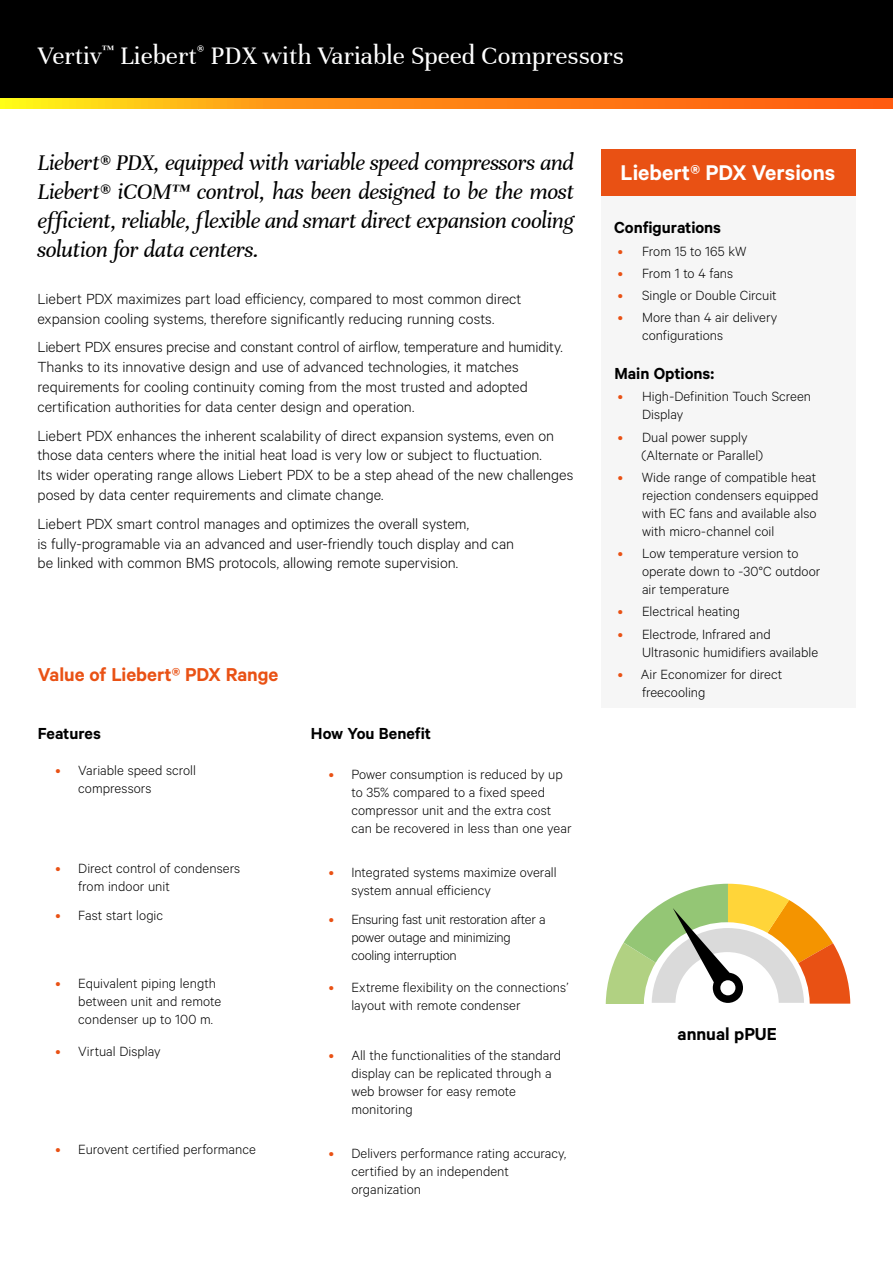
<style>
.page{position:relative;width:893px;height:1263px;background:#fff}
.page>*{position:absolute;margin:0;border:0;box-sizing:border-box;transform-origin:0 0}
.t1{font:27px "Unna";color:#fff}
.t2{font:italic 24px/28.8px "Unna";letter-spacing:-.015em;color:#000;text-align:justify}
.t3{font:600 24px "Calibre";color:#fff}
.t4{font:600 21px "Calibre";letter-spacing:-.005em;color:#e95114}
.t5{font:600 19.5px "Calibre";color:#000}
.t6{font:600 18px "Calibre";letter-spacing:-.005em;color:#000}
.t7{font:300 16.5px/19.8px "Calibre";letter-spacing:-.005em;color:#000}
.t8{font:300 15px/18px "Calibre";color:#000}
.t9{font:300 15px/18px "Calibre";letter-spacing:-.02em;color:#000}
.s1{font-weight:400;color:#e95114}
</style>
<div class="page">
<div style="left:0;top:0;width:893px;height:108px;background:#000"></div>
<svg style="left:0;top:98px;width:893px;height:11px"></svg>
<div style="left:601px;top:196px;width:254px;height:511px;background:#f6f6f6"></div>
<div style="left:601px;top:149px;width:254px;height:47px;background:#e95114"></div>
<svg style="left:606px;top:884px;width:244px;height:120px"></svg>
<h1 class="t1" style="left:38px;top:40px;width:588px">Vertiv<sup>™</sup> Liebert<sup>®</sup> PDX with Variable Speed Compressors</h1>
<h2 class="t2" style="left:37px;top:149px;width:538px">Liebert® PDX, equipped with variable speed compressors and Liebert® iCOM™ control, has been designed to be the most efficient, reliable, flexible and smart direct expansion cooling solution for data centers.</h2>
<p class="t7" style="left:37px;top:288px;width:485px">Liebert PDX maximizes part load efficiency, compared to most common direct expansion cooling systems, therefore significantly reducing running costs.</p>
<p class="t7" style="left:37px;top:337px;width:527px">Liebert PDX ensures precise and constant control of airflow, temperature and humidity.<br>Thanks to its innovative design and use of advanced technologies, it matches requirements for cooling continuity coming from the most trusted and adopted certification authorities for data center design and operation.</p>
<p class="t7" style="left:37px;top:425px;width:537px">Liebert PDX enhances the inherent scalability of direct expansion systems, even on those data centers where the initial heat load is very low or subject to fluctuation.<br>Its wider operating range allows Liebert PDX to be a step ahead of the new challenges posed by data center requirements and climate change.</p>
<p class="t7" style="left:37px;top:513px;width:478px">Liebert PDX smart control manages and optimizes the overall system,<br>is fully-programable via an advanced and user-friendly touch display and can be linked with common BMS protocols, allowing remote supervision.</p>
<h3 class="t4" style="left:38px;top:662px;width:242px">Value of Liebert® PDX Range</h3>
<p class="t6" style="left:38px;top:722px;width:65px">Features</p>
<p class="t8" style="left:78px;top:761px;width:119px;text-indent:-23px"><span class="s1">•</span> Variable speed scroll compressors</p>
<p class="t8" style="left:78px;top:859px;width:163px;text-indent:-23px"><span class="s1">•</span> Direct control of condensers from indoor unit</p>
<p class="t8" style="left:56px;top:905px;width:109px"><span class="s1">•</span> Fast start logic</p>
<p class="t8" style="left:78px;top:973px;width:144px;text-indent:-23px"><span class="s1">•</span> Equivalent piping length between unit and remote condenser up to 100 m.</p>
<p class="t8" style="left:56px;top:1041px;width:107px"><span class="s1">•</span> Virtual Display</p>
<p class="t8" style="left:56px;top:1139px;width:202px"><span class="s1">•</span> Eurovent certified performance</p>
<p class="t6" style="left:311px;top:722px;width:122px">How You Benefit</p>
<p class="t8" style="left:351px;top:765px;width:222px;text-indent:-23px"><span class="s1">•</span> Power consumption is reduced by up to 35% compared to a fixed speed compressor unit and the extra cost can be recovered in less than one year</p>
<p class="t8" style="left:351px;top:863px;width:207px;text-indent:-23px"><span class="s1">•</span> Integrated systems maximize overall system annual efficiency</p>
<p class="t9" style="left:351px;top:910px;width:196px;text-indent:-23px"><span class="s1">•</span> Ensuring fast unit restoration after a power outage and minimizing cooling interruption</p>
<p class="t8" style="left:351px;top:978px;width:219px;text-indent:-23px"><span class="s1">•</span> Extreme flexibility on the connections’ layout with remote condenser</p>
<p class="t8" style="left:351px;top:1046px;width:211px;text-indent:-23px"><span class="s1">•</span> All the functionalities of the standard display can be replicated through a web browser for easy remote monitoring</p>
<p class="t8" style="left:351px;top:1143px;width:216px;text-indent:-23px"><span class="s1">•</span> Delivers performance rating accuracy, certified by an independent organization</p>
<h2 class="t3" style="left:621px;top:158px;width:216px">Liebert® PDX Versions</h2>
<p class="t6" style="left:614px;top:217px;width:108px">Configurations</p>
<p class="t8" style="left:618px;top:241px;width:130px"><span class="s1">•</span> From 15 to 165 kW</p>
<p class="t8" style="left:618px;top:264px;width:117px"><span class="s1">•</span> From 1 to 4 fans</p>
<p class="t8" style="left:618px;top:286px;width:160px"><span class="s1">•</span> Single or Double Circuit</p>
<p class="t8" style="left:642px;top:308px;width:137px;text-indent:-24px"><span class="s1">•</span> More than 4 air delivery configurations</p>
<p class="t6" style="left:614px;top:363px;width:101px">Main Options:</p>
<p class="t8" style="left:642px;top:387px;width:171px;text-indent:-24px"><span class="s1">•</span> High-Definition Touch Screen<br>Display</p>
<p class="t8" style="left:641px;top:427px;width:123px;text-indent:-24px"><span class="s1">•</span> Dual power supply (Alternate or Parallel)</p>
<p class="t8" style="left:642px;top:467px;width:178px;text-indent:-24px"><span class="s1">•</span> Wide range of compatible heat rejection condensers equipped with EC fans and available also with micro-channel coil</p>
<p class="t8" style="left:642px;top:544px;width:180px;text-indent:-24px"><span class="s1">•</span> Low temperature version to operate down to -30°C outdoor air temperature</p>
<p class="t8" style="left:618px;top:602px;width:124px"><span class="s1">•</span> Electrical heating</p>
<p class="t8" style="left:642px;top:624px;width:178px;text-indent:-24px"><span class="s1">•</span> Electrode, Infrared and<br>Ultrasonic humidifiers available</p>
<p class="t8" style="left:642px;top:664px;width:142px;text-indent:-24px"><span class="s1">•</span> Air Economizer for direct freecooling</p>
<h3 class="t5" style="left:678px;top:1023px;width:101px">annual pPUE</h3>
</div>
